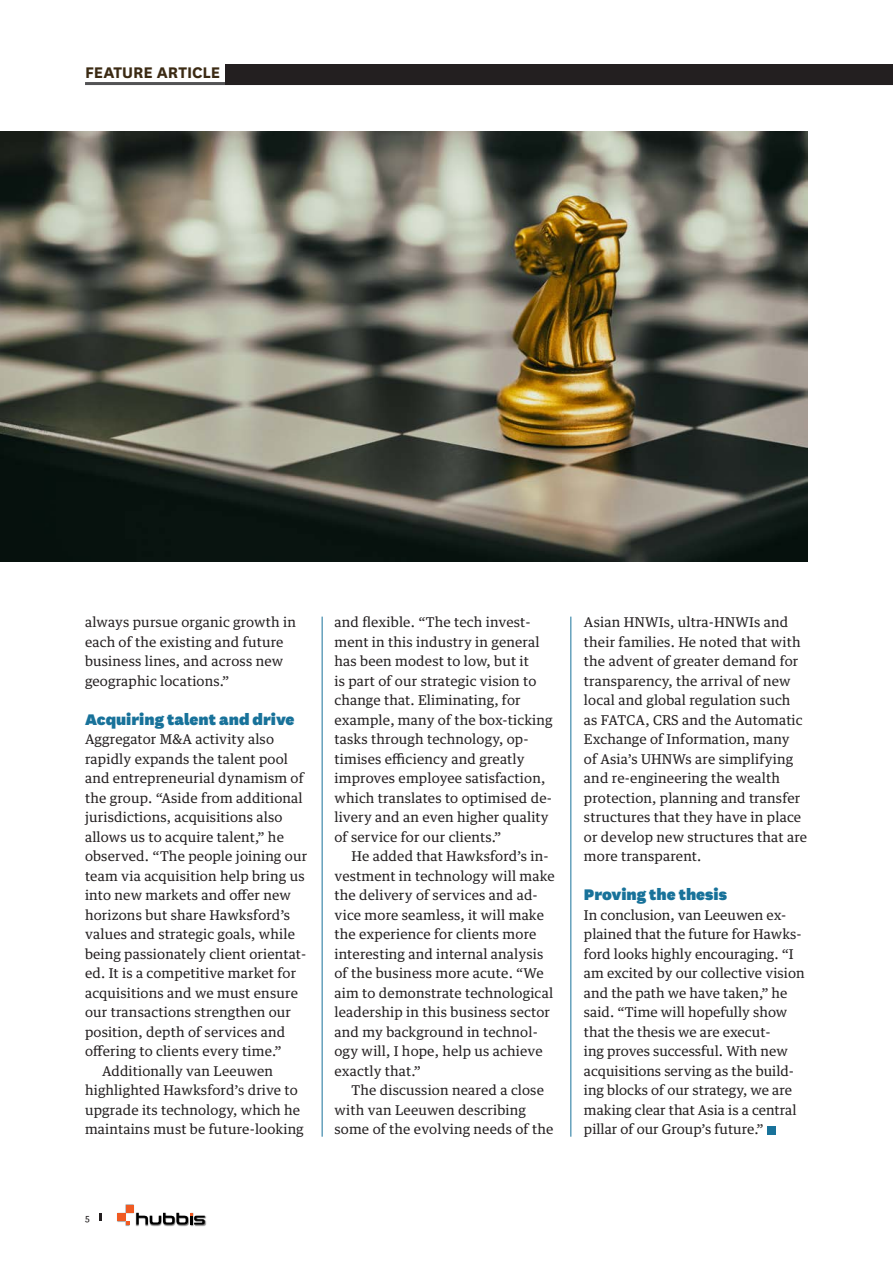
<style>
.page{position:relative;width:893px;height:1263px;background:#fff}
.page>*{position:absolute;margin:0;border:0;box-sizing:border-box;transform-origin:0 0}
.t1{font:900 18px "National";color:#18729a}
.t2{font:700 18px "National";letter-spacing:-.005em;color:#3b2a13}
.t3{font:13.5px/19.5px "Guardian Text Egyp";letter-spacing:.01em;color:#231f20}
.t4{font:10.5px "National";color:#231f20}
</style>
<div class="page">
<div style="left:767px;top:1126px;width:8px;height:8px;background:#18729a"></div>
<hr style="left:322px;top:617px;width:1px;height:520px;background:#18729a">
<hr style="left:570px;top:617px;width:1px;height:520px;background:#18729a">
<hr style="left:85px;top:82px;width:808px;height:3px;background:#535355">
<div style="left:225px;top:65px;width:668px;height:20px;background:#231f20"></div>
<img style="left:117px;top:1204px;width:89px;height:22px">
<svg style="left:136px;top:1213px;width:69px;height:11px"></svg>
<div style="left:126px;top:1205px;width:8px;height:8px;background:#f05a22"></div>
<div style="left:118px;top:1213px;width:8px;height:8px;background:#f05a22"></div>
<svg style="left:126px;top:1221px;width:4px;height:3px"></svg>
<svg style="left:99px;top:1214px;width:2px;height:7px"></svg>
<img style="left:0;top:132px;width:808px;height:429px">
<h1 class="t2" style="left:85px;top:59px;width:137px">FEATURE ARTICLE</h1>
<p class="t3" style="left:85px;top:611px;width:213px">always pursue organic growth in each of the existing and future business lines, and across new geographic locations.”</p>
<p class="t1" style="left:85px;top:707px;width:211px">Acquiring talent and drive</p>
<p class="t3" style="left:85px;top:728px;width:224px">Aggregator M&amp;A activity also rapidly expands the talent pool and entrepreneurial dynamism of the group. “Aside from additional jurisdictions, acquisitions also allows us to acquire talent,” he observed. “The people joining our team via acquisition help bring us into new markets and offer new horizons but share Hawksford’s values and strategic goals, while being passionately client orientat&shy;ed. It is a competitive market for acquisitions and we must ensure our transactions strengthen our position, depth of services and offering to clients every time.”</p>
<p class="t3" style="left:85px;top:1060px;width:220px;text-indent:17px">Additionally van Leeuwen highlighted Hawksford’s drive to upgrade its technology, which he maintains must be future-looking</p>
<p class="t3" style="left:334px;top:611px;width:220px">and flexible. “The tech invest&shy;ment in this industry in general has been modest to low, but it<br>is part of our strategic vision to change that. Eliminating, for example, many of the box-ticking tasks through technology, op&shy;timises efficiency and greatly improves employee satisfaction, which translates to optimised de&shy;livery and an even higher quality of service for our clients.”</p>
<p class="t3" style="left:334px;top:845px;width:222px;text-indent:17px">He added that Hawksford’s in&shy;vestment in technology will make the delivery of services and ad&shy;vice more seamless, it will make the experience for clients more interesting and internal analysis of the business more acute. “We aim to demonstrate technological leadership in this business sector and my background in technol&shy;ogy will, I hope, help us achieve exactly that.”</p>
<p class="t3" style="left:334px;top:1079px;width:220px;text-indent:17px">The discussion neared a close with van Leeuwen describing some of the evolving needs of the</p>
<p class="t3" style="left:584px;top:611px;width:225px">Asian HNWIs, ultra-HNWIs and their families. He noted that with the advent of greater demand for transparency, the arrival of new local and global regulation such as FATCA, CRS and the Automatic<br>Exchange of Information, many<br>of Asia’s UHNWs are simplifying and re-engineering the wealth protection, planning and transfer structures that they have in place or develop new structures that are more transparent.</p>
<p class="t1" style="left:584px;top:882px;width:145px">Proving the thesis</p>
<p class="t3" style="left:584px;top:904px;width:222px">In conclusion, van Leeuwen ex&shy;plained that the future for Hawks&shy;ford looks highly encouraging. “I am excited by our collective vision and the path we have taken,” he said. “Time will hopefully show that the thesis we are execut-<br>ing proves successful. With new acquisitions serving as the build&shy;ing blocks of our strategy, we are making clear that Asia is a central pillar of our Group’s future.”</p>
<p class="t4" style="left:85px;top:1211px;width:6px">5</p>
</div>
